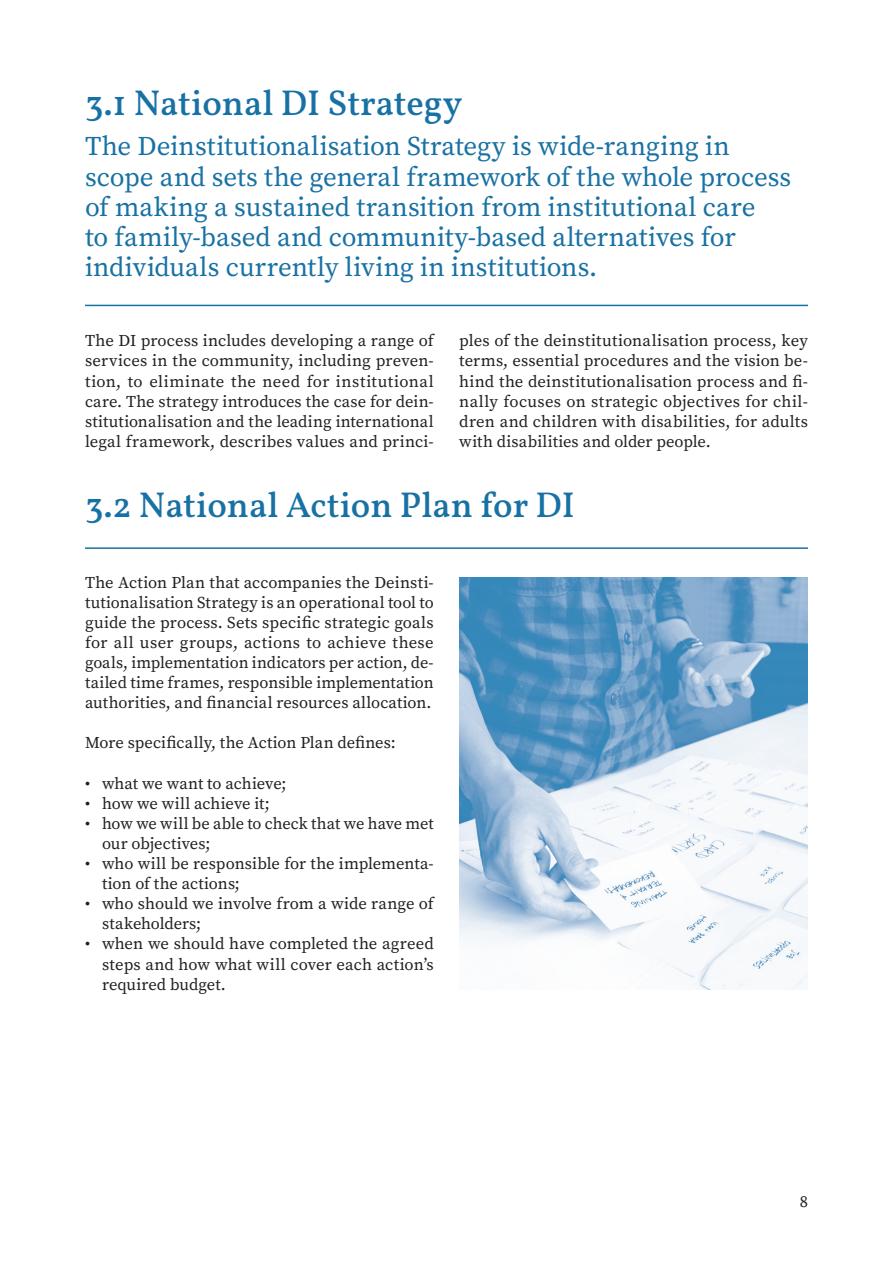
<style>
.page{position:relative;width:893px;height:1263px;background:#fff}
.page>*{position:absolute;margin:0;border:0;box-sizing:border-box;transform-origin:0 0}
.t1{font:500 36px "Vollkorn";color:#1871a4}
.t2{font:27px/30.2px "Source Serif Pro";color:#1871a4}
.t3{font:16.5px/20.1px "Source Serif Pro";color:#231f20;text-align:justify}
</style>
<div class="page">
<hr style="left:85px;top:305px;width:723px;height:1px;background:#1871a4">
<hr style="left:85px;top:547px;width:723px;height:2px;background:#1871a4">
<img style="left:459px;top:577px;width:349px;height:413px">
<h1 class="t1" style="left:85px;top:76px;width:379px">3.1 National DI Strategy</h1>
<p class="t2" style="left:85px;top:131px;width:708px">The Deinstitutionalisation Strategy is wide-ranging in scope and sets the general framework of the whole process of making a sustained transition from institutional care<br>to family-based and community-based alternatives for individuals currently living in institutions.</p>
<p class="t3" style="left:85px;top:331px;width:350px">The DI process includes developing a range of services in the community, including preven&shy;tion, to eliminate the need for institutional care. The strategy introduces the case for dein&shy;stitutionalisation and the leading international legal framework, describes values and princi-</p>
<p class="t3" style="left:459px;top:331px;width:350px">ples of the deinstitutionalisation process, key terms, essential procedures and the vision be&shy;hind the deinstitutionalisation process and fi&shy;nally focuses on strategic objectives for chil&shy;dren and children with disabilities, for adults with disabilities and older people.</p>
<h1 class="t1" style="left:85px;top:478px;width:491px">3.2 National Action Plan for DI</h1>
<p class="t3" style="left:85px;top:572px;width:350px">The Action Plan that accompanies the Deinsti&shy;tutionalisation Strategy is an operational tool to guide the process. Sets specific strategic goals for all user groups, actions to achieve these goals, implementation indicators per action, de&shy;tailed time frames, responsible implementation authorities, and financial resources allocation.</p>
<p class="t3" style="left:85px;top:733px;width:312px">More specifically, the Action Plan defines:</p>
<p class="t3" style="left:85px;top:773px;width:203px">• what we want to achieve;</p>
<p class="t3" style="left:85px;top:793px;width:186px">• how we will achieve it;</p>
<p class="t3" style="left:102px;top:813px;width:333px;text-indent:-17px">• how we will be able to check that we have met our objectives;</p>
<p class="t3" style="left:102px;top:853px;width:333px;text-indent:-17px">• who will be responsible for the implementa&shy;tion of the actions;</p>
<p class="t3" style="left:102px;top:894px;width:333px;text-indent:-17px">• who should we involve from a wide range of stakeholders;</p>
<p class="t3" style="left:102px;top:934px;width:333px;text-indent:-17px">• when we should have completed the agreed steps and how what will cover each action’s required budget.</p>
<p class="t3" style="left:800px;top:1191px;width:10px">8</p>
</div>
